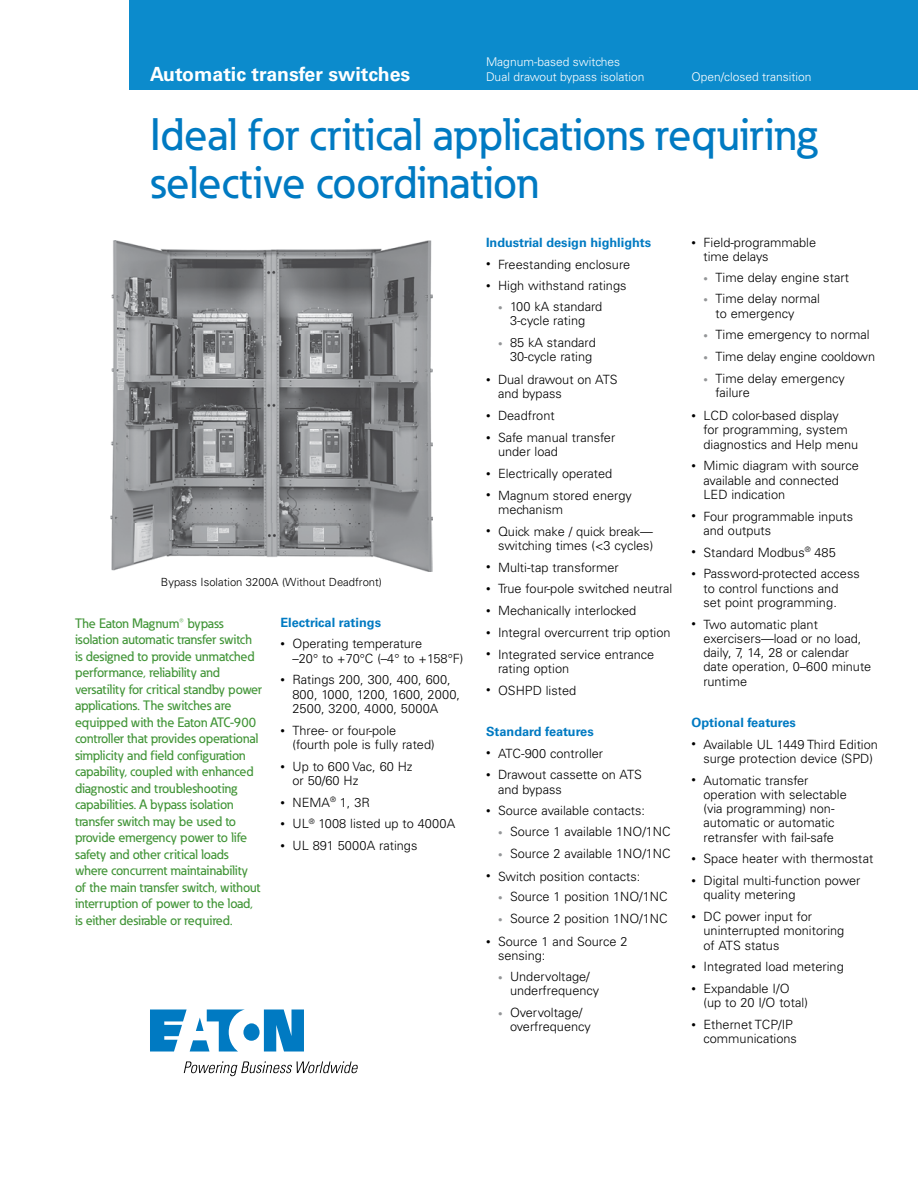
<style>
.page{position:relative;width:918px;height:1188px;background:#fff}
.page>*{position:absolute;margin:0;border:0;box-sizing:border-box;transform-origin:0 0}
.t1{font:500 45px/48px "Eaton";letter-spacing:-.005em;color:#007ac2}
.t2{font:700 19.5px "Univers LT Std";color:#fff}
.t3{font:500 13.5px/16.5px "Eaton";letter-spacing:-.01em;color:#429538}
.t4{font:300 12.75px/14.2px "Univers LT Std";color:#000}
.t5{font:700 12.75px "Univers LT Std";color:#007ac2}
.t6{font:300 12px/15px "Univers LT Std";color:#fff}
.t7{font:300 11.25px "Univers LT Std";color:#000}
.s1{font-size:9px}
.s2{font-size:9px;color:#939597}
</style>
<div class="page">
<img style="left:111px;top:241px;width:321px;height:330px">
<div style="left:129px;top:0;width:789px;height:90px;background:#0c8bcc"></div>
<svg style="left:150px;top:1010px;width:154px;height:42px"></svg>
<svg style="left:184px;top:1061px;width:174px;height:15px"></svg>
<h2 class="t2" style="left:150px;top:63px;width:262px">Automatic transfer switches</h2>
<p class="t6" style="left:486px;top:54px;width:160px">Magnum-based switches<br>Dual drawout bypass isolation</p>
<p class="t6" style="left:692px;top:69px;width:122px">Open/closed transition</p>
<h1 class="t1" style="left:150px;top:110px;width:669px">Ideal for critical applications requiring selective coordination</h1>
<p class="t7" style="left:161px;top:575px;width:223px">Bypass Isolation 3200A (Without Deadfront)</p>
<p class="t3" style="left:75px;top:615px;width:189px">The Eaton Magnum® bypass isolation automatic transfer switch is designed to provide unmatched performance, reliability and versatility for critical standby power applications. The switches are equipped with the Eaton ATC-900 controller that provides operational simplicity and field configuration capability, coupled with enhanced diagnostic and troubleshooting capabilities. A bypass isolation transfer switch may be used to provide emergency power to life safety and other critical loads where concurrent maintainability of the main transfer switch, without interruption of power to the load, is either desirable or required.</p>
<p class="t5" style="left:280px;top:615px;width:102px">Electrical ratings</p>
<p class="t4" style="left:292px;top:637px;width:172px;text-indent:-12px"><span class="s1">•</span> Operating temperature<br>–20° to +70°C (–4° to +158°F)</p>
<p class="t4" style="left:292px;top:673px;width:169px;text-indent:-12px"><span class="s1">•</span> Ratings 200, 300, 400, 600,<br>800, 1000, 1200, 1600, 2000,<br>2500, 3200, 4000, 5000A</p>
<p class="t4" style="left:292px;top:723px;width:144px;text-indent:-12px"><span class="s1">•</span> Three- or four-pole (fourth pole is fully rated)</p>
<p class="t4" style="left:292px;top:759px;width:122px;text-indent:-12px"><span class="s1">•</span> Up to 600 Vac, 60 Hz or 50/60 Hz</p>
<p class="t4" style="left:280px;top:795px;width:91px"><span class="s1">•</span> NEMA<sup>®</sup> 1, 3R</p>
<p class="t4" style="left:280px;top:817px;width:176px"><span class="s1">•</span> UL<sup>®</sup> 1008 listed up to 4000A</p>
<p class="t4" style="left:280px;top:838px;width:138px"><span class="s1">•</span> UL 891 5000A ratings</p>
<p class="t5" style="left:486px;top:235px;width:167px">Industrial design highlights</p>
<p class="t4" style="left:486px;top:257px;width:146px"><span class="s1">•</span> Freestanding enclosure</p>
<p class="t4" style="left:486px;top:279px;width:142px"><span class="s1">•</span> High withstand ratings</p>
<p class="t4" style="left:498px;top:299px;width:106px;text-align:center"><span class="s2">•</span> 100 kA standard<br>3-cycle rating</p>
<p class="t4" style="left:498px;top:335px;width:99px;text-align:right"><span class="s2">•</span> 85 kA standard<br>30-cycle rating</p>
<p class="t4" style="left:498px;top:372px;width:121px;text-indent:-12px"><span class="s1">•</span> Dual drawout on ATS and bypass</p>
<p class="t4" style="left:486px;top:408px;width:70px"><span class="s1">•</span> Deadfront</p>
<p class="t4" style="left:498px;top:430px;width:119px;text-indent:-12px"><span class="s1">•</span> Safe manual transfer under load</p>
<p class="t4" style="left:486px;top:466px;width:128px"><span class="s1">•</span> Electrically operated</p>
<p class="t4" style="left:498px;top:488px;width:135px;text-indent:-12px"><span class="s1">•</span> Magnum stored energy mechanism</p>
<p class="t4" style="left:486px;top:524px;width:169px;text-align:right"><span class="s1">•</span> Quick make / quick break— switching times (&lt;3 cycles)</p>
<p class="t4" style="left:486px;top:560px;width:134px"><span class="s1">•</span> Multi-tap transformer</p>
<p class="t4" style="left:486px;top:582px;width:188px"><span class="s1">•</span> True four-pole switched neutral</p>
<p class="t4" style="left:486px;top:603px;width:152px"><span class="s1">•</span> Mechanically interlocked</p>
<p class="t4" style="left:486px;top:625px;width:186px"><span class="s1">•</span> Integral overcurrent trip option</p>
<p class="t4" style="left:498px;top:647px;width:158px;text-indent:-12px"><span class="s1">•</span> Integrated service entrance rating option</p>
<p class="t4" style="left:486px;top:683px;width:92px"><span class="s1">•</span> OSHPD listed</p>
<p class="t5" style="left:486px;top:724px;width:109px">Standard features</p>
<p class="t4" style="left:486px;top:746px;width:119px"><span class="s1">•</span> ATC-900 controller</p>
<p class="t4" style="left:498px;top:768px;width:145px;text-indent:-12px"><span class="s1">•</span> Drawout cassette on ATS and bypass</p>
<p class="t4" style="left:486px;top:804px;width:161px"><span class="s1">•</span> Source available contacts:</p>
<p class="t4" style="left:498px;top:824px;width:174px"><span class="s2">•</span> Source 1 available 1NO/1NC</p>
<p class="t4" style="left:498px;top:846px;width:174px"><span class="s2">•</span> Source 2 available 1NO/1NC</p>
<p class="t4" style="left:486px;top:869px;width:156px"><span class="s1">•</span> Switch position contacts:</p>
<p class="t4" style="left:498px;top:890px;width:171px"><span class="s2">•</span> Source 1 position 1NO/1NC</p>
<p class="t4" style="left:498px;top:911px;width:171px"><span class="s2">•</span> Source 2 position 1NO/1NC</p>
<p class="t4" style="left:498px;top:934px;width:131px;text-indent:-12px"><span class="s1">•</span> Source 1 and Source 2 sensing:</p>
<p class="t4" style="left:510px;top:969px;width:91px;text-indent:-12px"><span class="s2">•</span> Undervoltage/ underfrequency</p>
<p class="t4" style="left:510px;top:1005px;width:82px;text-indent:-12px"><span class="s2">•</span> Overvoltage/ overfrequency</p>
<p class="t4" style="left:704px;top:235px;width:114px;text-indent:-12px"><span class="s1">•</span> Field-programmable time delays</p>
<p class="t4" style="left:704px;top:270px;width:147px"><span class="s2">•</span> Time delay engine start</p>
<p class="t4" style="left:716px;top:292px;width:106px;text-indent:-12px"><span class="s2">•</span> Time delay normal to emergency</p>
<p class="t4" style="left:704px;top:328px;width:168px"><span class="s2">•</span> Time emergency to normal</p>
<p class="t4" style="left:704px;top:350px;width:173px"><span class="s2">•</span> Time delay engine cooldown</p>
<p class="t4" style="left:716px;top:371px;width:131px;text-indent:-12px"><span class="s2">•</span> Time delay emergency failure</p>
<p class="t4" style="left:704px;top:408px;width:156px;text-indent:-12px"><span class="s1">•</span> LCD color-based display<br>for programming, system diagnostics and Help menu</p>
<p class="t4" style="left:704px;top:459px;width:157px;text-indent:-12px"><span class="s1">•</span> Mimic diagram with source available and connected<br>LED indication</p>
<p class="t4" style="left:704px;top:509px;width:151px;text-indent:-12px"><span class="s1">•</span> Four programmable inputs and outputs</p>
<p class="t4" style="left:692px;top:545px;width:146px"><span class="s1">•</span> Standard Modbus<sup>®</sup> 485</p>
<p class="t4" style="left:704px;top:567px;width:158px;text-indent:-12px"><span class="s1">•</span> Password-protected access to control functions and<br>set point programming.</p>
<p class="t4" style="left:704px;top:617px;width:169px;text-indent:-12px"><span class="s1">•</span> Two automatic plant exercisers—load or no load, daily, 7, 14, 28 or calendar date operation, 0–600 minute runtime</p>
<p class="t5" style="left:692px;top:715px;width:106px">Optional features</p>
<p class="t4" style="left:692px;top:737px;width:188px;text-align:center"><span class="s1">•</span> Available UL 1449 Third Edition surge protection device (SPD)</p>
<p class="t4" style="left:704px;top:773px;width:145px;text-indent:-12px"><span class="s1">•</span> Automatic transfer operation with selectable (via programming) non&shy;automatic or automatic retransfer with fail-safe</p>
<p class="t4" style="left:692px;top:852px;width:183px"><span class="s1">•</span> Space heater with thermostat</p>
<p class="t4" style="left:704px;top:873px;width:159px;text-indent:-12px"><span class="s1">•</span> Digital multi-function power quality metering</p>
<p class="t4" style="left:704px;top:909px;width:142px;text-indent:-12px"><span class="s1">•</span> DC power input for uninterrupted monitoring of ATS status</p>
<p class="t4" style="left:692px;top:960px;width:154px"><span class="s1">•</span> Integrated load metering</p>
<p class="t4" style="left:704px;top:981px;width:106px;text-indent:-12px"><span class="s1">•</span> Expandable I/O (up to 20 I/O total)</p>
<p class="t4" style="left:704px;top:1017px;width:95px;text-indent:-12px"><span class="s1">•</span> Ethernet TCP/IP communications</p>
</div>
